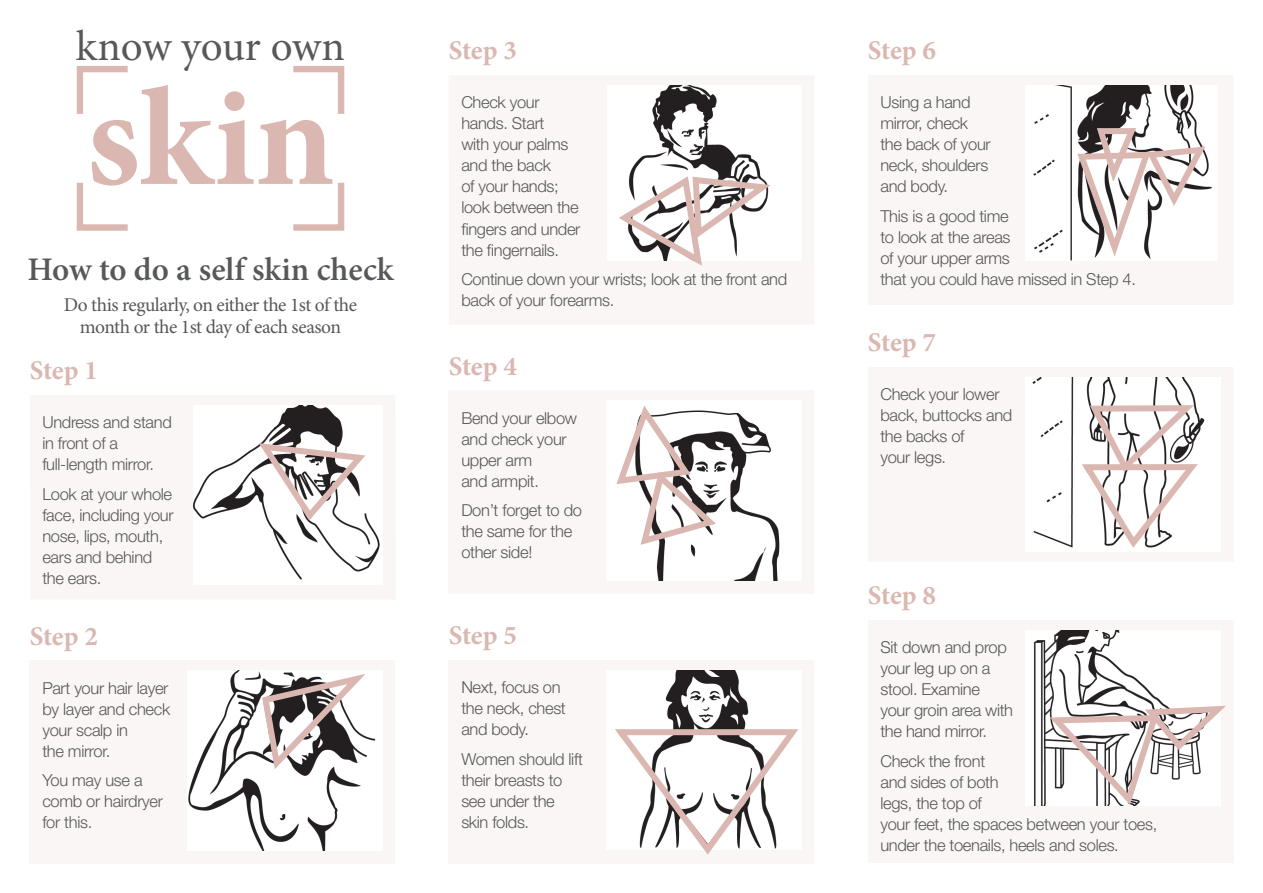
<style>
.page{position:relative;width:1263px;height:893px;background:#fff}
.page>*{position:absolute;margin:0;border:0;box-sizing:border-box;transform-origin:0 0}
.t1{font:700 140.85px "Minion Pro";color:#dab8b1}
.t2{font:43.05px "Minion Pro";letter-spacing:-.005em;color:#57585a}
.t3{font:600 33px "Minion Pro";color:#57585a}
.t4{font:700 27px "Minion Pro";letter-spacing:-.01em;color:#dab8b1}
.t5{font:19.5px/22.5px "Minion Pro";letter-spacing:-.03em;color:#57585a;text-align:center}
.t6{font:300 16.5px/21px "Helvetica Neue LT Std";letter-spacing:-.02em;color:#57585a}
</style>
<div class="page">
<div style="left:449px;top:660px;width:365px;height:203px;background:#faf6f5"></div>
<img style="left:665px;top:670px;width:84px;height:54px">
<svg style="left:615px;top:724px;width:183px;height:131px"></svg>
<div style="left:449px;top:391px;width:365px;height:203px;background:#faf6f5"></div>
<img style="left:657px;top:412px;width:123px;height:168px">
<svg style="left:616px;top:406px;width:106px;height:143px"></svg>
<div style="left:449px;top:75px;width:365px;height:250px;background:#faf6f5"></div>
<img style="left:630px;top:85px;width:130px;height:88px">
<svg style="left:619px;top:173px;width:151px;height:93px"></svg>
<div style="left:868px;top:620px;width:365px;height:243px;background:#faf6f5"></div>
<img style="left:1034px;top:630px;width:128px;height:176px">
<svg style="left:1048px;top:702px;width:178px;height:104px"></svg>
<div style="left:868px;top:367px;width:365px;height:195px;background:#faf6f5"></div>
<img style="left:1032px;top:377px;width:173px;height:171px">
<svg style="left:1079px;top:401px;width:125px;height:147px"></svg>
<div style="left:868px;top:75px;width:365px;height:230px;background:#faf6f5"></div>
<img style="left:1033px;top:85px;width:179px;height:176px">
<svg style="left:1074px;top:124px;width:137px;height:137px"></svg>
<img style="left:194px;top:405px;width:186px;height:175px">
<svg style="left:256px;top:438px;width:115px;height:87px"></svg>
<div style="left:30px;top:661px;width:365px;height:203px;background:#faf6f5"></div>
<img style="left:188px;top:671px;width:188px;height:179px">
<svg style="left:258px;top:671px;width:117px;height:105px"></svg>
<svg style="left:76px;top:66px;width:52px;height:48px"></svg>
<svg style="left:293px;top:66px;width:52px;height:48px"></svg>
<svg style="left:76px;top:182px;width:52px;height:49px"></svg>
<svg style="left:293px;top:182px;width:52px;height:49px"></svg>
<p class="t2" style="left:76px;top:17px;width:271px">know your own</p>
<p class="t1" style="left:86px;top:40px;width:250px">skin</p>
<p class="t3" style="left:27px;top:247px;width:368px">How to do a self skin check</p>
<p class="t5" style="left:64px;top:293px;width:295px">Do this regularly, on either the 1st of the month or the 1st day of each season</p>
<p class="t4" style="left:30px;top:351px;width:70px">Step 1</p>
<p class="t6" style="left:42px;top:411px;width:131px">Undress and stand in front of a full-length mirror.</p>
<p class="t6" style="left:42px;top:483px;width:133px">Look at your whole face, including your nose, lips, mouth, ears and behind the ears.</p>
<p class="t4" style="left:30px;top:617px;width:70px">Step 2</p>
<p class="t6" style="left:42px;top:677px;width:129px">Part your hair layer by layer and check your scalp in<br>the mirror.</p>
<p class="t6" style="left:42px;top:769px;width:122px">You may use a comb or hairdryer for this.</p>
<p class="t4" style="left:449px;top:32px;width:70px">Step 3</p>
<p class="t6" style="left:461px;top:92px;width:121px">Check your hands. Start<br>with your palms and the back<br>of your hands; look between the fingers and under the fingernails.</p>
<p class="t6" style="left:461px;top:268px;width:327px">Continue down your wrists; look at the front and back of your forearms.</p>
<p class="t4" style="left:449px;top:347px;width:70px">Step 4</p>
<p class="t6" style="left:461px;top:407px;width:117px">Bend your elbow and check your upper arm<br>and armpit.</p>
<p class="t6" style="left:461px;top:500px;width:122px">Don’t forget to do the same for the other side!</p>
<p class="t4" style="left:449px;top:616px;width:70px">Step 5</p>
<p class="t6" style="left:461px;top:676px;width:106px">Next, focus on the neck, chest and body.</p>
<p class="t6" style="left:461px;top:748px;width:123px">Women should lift their breasts to see under the skin folds.</p>
<p class="t4" style="left:868px;top:32px;width:70px">Step 6</p>
<p class="t6" style="left:880px;top:92px;width:112px">Using a hand mirror, check the back of your neck, shoulders and body.</p>
<p class="t6" style="left:880px;top:205px;width:257px">This is a good time<br>to look at the areas<br>of your upper arms<br>that you could have missed in Step 4.</p>
<p class="t4" style="left:868px;top:323px;width:70px">Step 7</p>
<p class="t6" style="left:880px;top:383px;width:133px">Check your lower back, buttocks and the backs of<br>your legs.</p>
<p class="t4" style="left:868px;top:577px;width:70px">Step 8</p>
<p class="t6" style="left:880px;top:637px;width:134px">Sit down and prop your leg up on a stool. Examine your groin area with the hand mirror.</p>
<p class="t6" style="left:880px;top:750px;width:278px">Check the front<br>and sides of both<br>legs, the top of<br>your feet, the spaces between your toes, under the toenails, heels and soles.</p>
</div>
